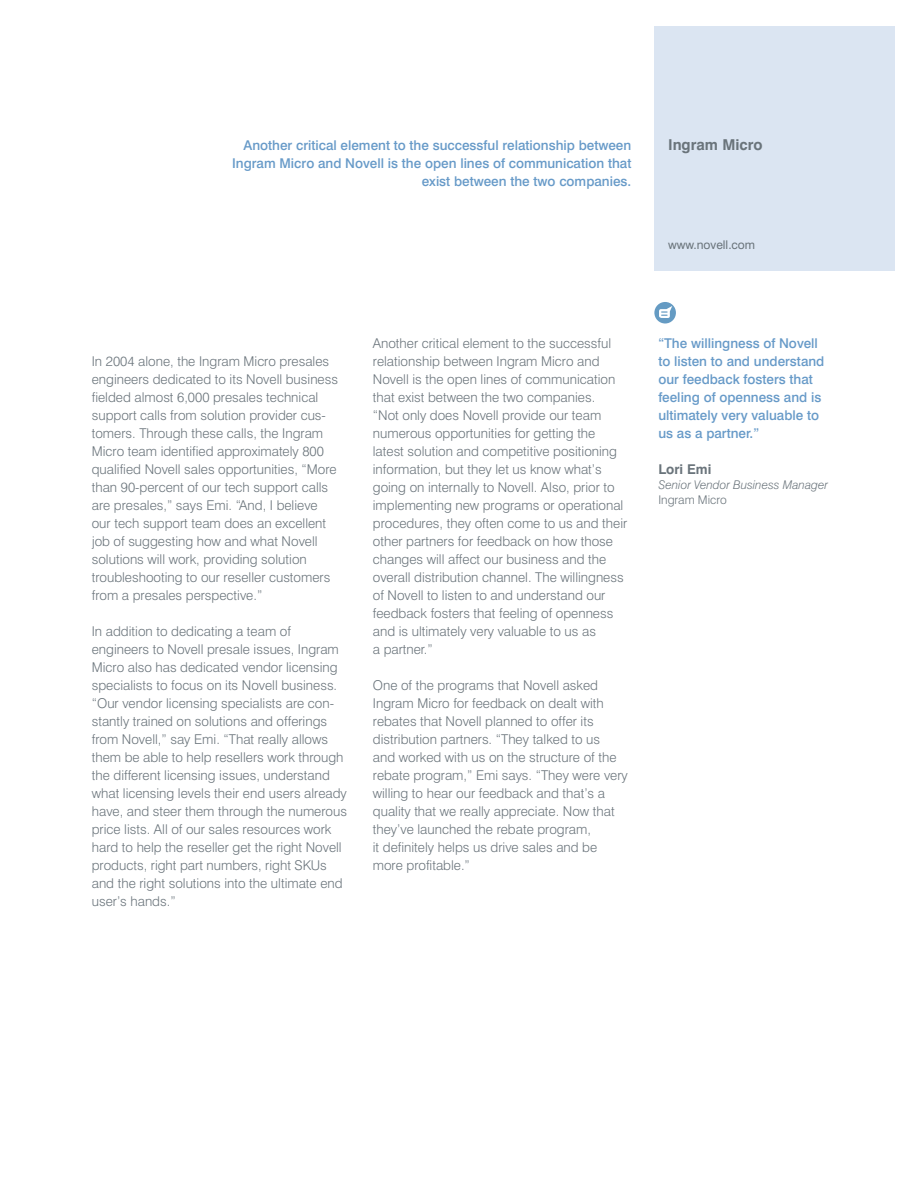
<style>
.page{position:relative;width:918px;height:1188px;background:#fff}
.page>*{position:absolute;margin:0;border:0;box-sizing:border-box;transform-origin:0 0}
.t1{font:700 15px "Swiss 721 BT";color:#6a747b}
.t2{font:300 13.5px/18px "Swiss 721 BT";color:#6a747b}
.t3{font:500 13.5px/18px "Swiss 721 BT";color:#679ac8;text-align:right}
.t4{font:700 13.5px "Swiss 721 BT";color:#6a747b}
.t5{font:italic 300 12px "Swiss 721 BT";color:#6a747b}
.t6{font:12px "Swiss 721 BT";color:#6a747b}
.t7{font:300 12px "Swiss 721 BT";color:#6a747b}
</style>
<div class="page">
<div style="left:654px;top:26px;width:241px;height:245px;background:#dbe5f2"></div>
<div style="left:654px;top:302px;width:22px;height:22px;background:#659bc3;border-radius:50%"></div>
<svg style="left:659px;top:306px;width:13px;height:12px"></svg>
<p class="t3" style="left:243px;top:137px;width:389px">Another critical element to the successful relationship between</p>
<p class="t1" style="left:668px;top:139px;width:96px">Ingram Micro</p>
<p class="t3" style="left:232px;top:155px;width:401px">Ingram Micro and Novell is the open lines of communication that exist between the two companies.</p>
<p class="t6" style="left:668px;top:240px;width:89px">www.novell.com</p>
<p class="t2" style="left:92px;top:353px;width:248px">In 2004 alone, the Ingram Micro presales engineers dedicated to its Novell business fielded almost 6,000 presales technical support calls from solution provider cus&shy;tomers. Through these calls, the Ingram Micro team identified approximately 800 qualified Novell sales opportunities, “More than 90-percent of our tech support calls are presales,” says Emi. “And, I believe our tech support team does an excellent job of suggesting how and what Novell solutions will work, providing solution troubleshooting to our reseller customers from a presales perspective.”</p>
<p class="t2" style="left:92px;top:623px;width:257px">In addition to dedicating a team of engineers to Novell presale issues, Ingram Micro also has dedicated vendor licensing specialists to focus on its Novell business. “Our vendor licensing specialists are con&shy;stantly trained on solutions and offerings from Novell,” say Emi. “That really allows them be able to help resellers work through the different licensing issues, understand what licensing levels their end users already have, and steer them through the numerous price lists. All of our sales resources work hard to help the reseller get the right Novell products, right part numbers, right SKUs and the right solutions into the ultimate end user’s hands.”</p>
<p class="t2" style="left:373px;top:335px;width:256px">Another critical element to the successful relationship between Ingram Micro and Novell is the open lines of communication that exist between the two companies.<br>“Not only does Novell provide our team numerous opportunities for getting the latest solution and competitive positioning information, but they let us know what’s going on internally to Novell. Also, prior to implementing new programs or operational procedures, they often come to us and their other partners for feedback on how those changes will affect our business and the overall distribution channel. The willingness of Novell to listen to and understand our feedback fosters that feeling of openness and is ultimately very valuable to us as<br>a partner.”</p>
<p class="t2" style="left:373px;top:677px;width:257px">One of the programs that Novell asked Ingram Micro for feedback on dealt with rebates that Novell planned to offer its distribution partners. “They talked to us<br>and worked with us on the structure of the rebate program,” Emi says. “They were very willing to hear our feedback and that’s a quality that we really appreciate. Now that they’ve launched the rebate program,<br>it definitely helps us drive sales and be more profitable.”</p>
<p class="t3" style="left:658px;top:335px;width:168px;text-align:left">“The willingness of Novell to listen to and understand our feedback fosters that feeling of openness and is ultimately very valuable to us as a partner.”</p>
<p class="t4" style="left:658px;top:464px;width:55px">Lori Emi</p>
<p class="t5" style="left:658px;top:480px;width:171px">Senior Vendor Business Manager</p>
<p class="t7" style="left:658px;top:495px;width:70px">Ingram Micro</p>
</div>
